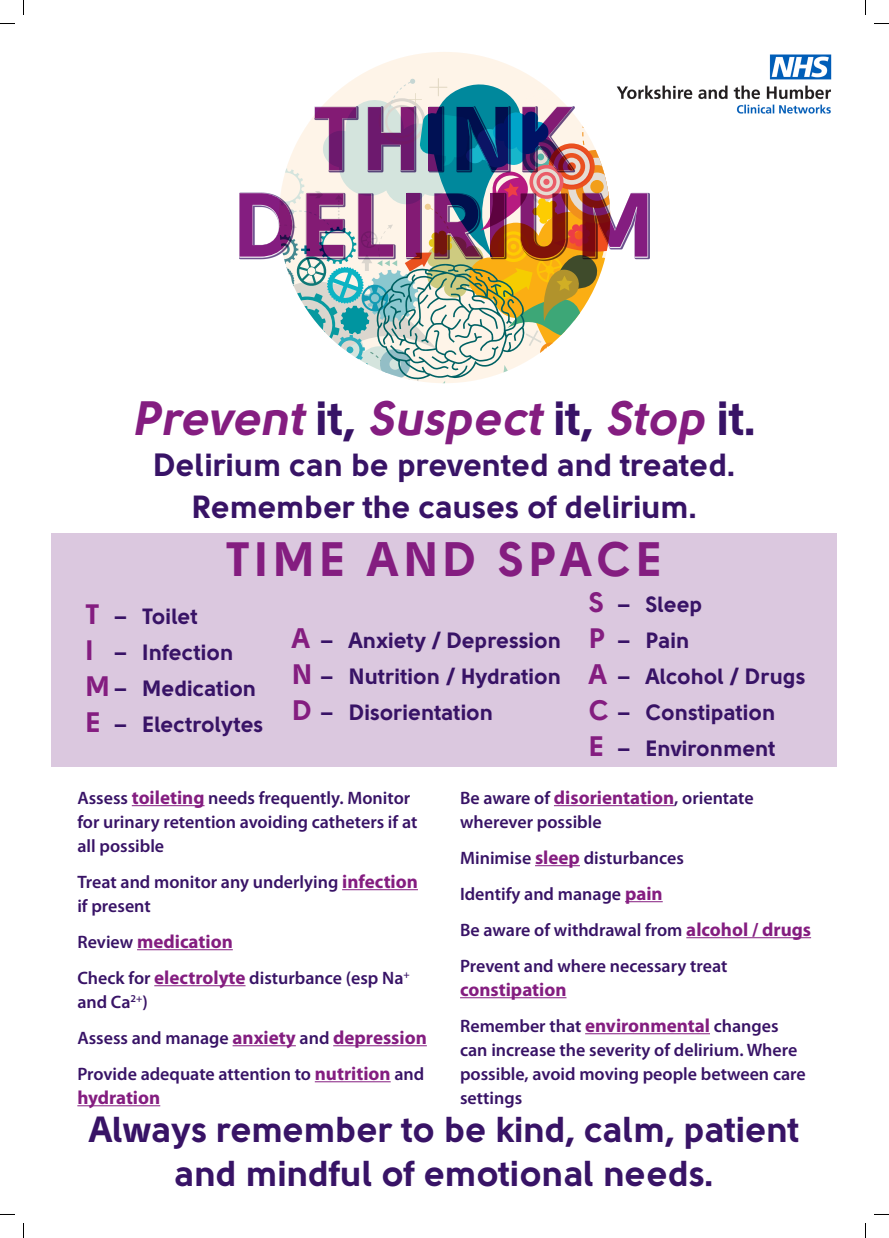
<style>
.page{position:relative;width:889px;height:1238px;background:#fff}
.page>*{position:absolute;margin:0;border:0;box-sizing:border-box;transform-origin:0 0}
.t1{font:89.9px/86.3px "Solomon Sans Bold";letter-spacing:.04em;color:#841d80;text-align:center}
.Normal_wrd_4{font:48px "Solomon Sans Bold Italic";color:#841d80}
.Normal_wrd_4-2{font:48px "Solomon Sans Bold";letter-spacing:.095em;color:#841d80}
.Normal_wrd_4-3{font:36px "Solomon Sans Bold";color:#381366}
.Normal_wrd_4-4{font:32px "Solomon Sans Bold";color:#381366}
.t2{font:22px "Solomon Sans Bold";letter-spacing:.005em;color:#381366}
.t3{font:700 19px "Myriad Pro";color:#841d80}
.t4{font:600 18px/24px "Myriad Pro";color:#381366}
.s1{font-family:"Solomon Sans Bold";color:#381366}
.s2{font-size:28px;color:#841d80}
.s3{font-weight:700;font-size:19px;color:#841d80}
.s4{font-weight:600;font-size:18px;color:#381366}
</style>
<div class="page">
<img style="left:616px;top:54px;width:216px;height:60px">
<hr style="left:132px;top:805px;width:73px;height:1px;background:#841d80">
<hr style="left:342px;top:889px;width:76px;height:1px;background:#841d80">
<hr style="left:137px;top:949px;width:96px;height:1px;background:#841d80">
<hr style="left:154px;top:985px;width:92px;height:1px;background:#841d80">
<hr style="left:233px;top:1045px;width:63px;height:1px;background:#841d80">
<hr style="left:333px;top:1045px;width:94px;height:1px;background:#841d80">
<hr style="left:315px;top:1081px;width:76px;height:1px;background:#841d80">
<hr style="left:77px;top:1105px;width:83px;height:1px;background:#841d80">
<hr style="left:554px;top:805px;width:120px;height:1px;background:#841d80">
<hr style="left:535px;top:865px;width:45px;height:1px;background:#841d80">
<hr style="left:625px;top:901px;width:38px;height:1px;background:#841d80">
<hr style="left:686px;top:937px;width:125px;height:1px;background:#841d80">
<hr style="left:460px;top:997px;width:106px;height:1px;background:#841d80">
<hr style="left:585px;top:1033px;width:125px;height:1px;background:#841d80">
<div style="left:52px;top:534px;width:785px;height:233px;background:#dbc8df"></div>
<svg style="left:279px;top:52px;width:331px;height:331px;background:#bac8ab"></svg>
<svg style="left:239px;top:106px;width:409px;height:153px"></svg>
<svg style="left:0;top:23px;width:15px;height:1px"></svg>
<svg style="left:874px;top:23px;width:15px;height:1px"></svg>
<svg style="left:0;top:1214px;width:15px;height:1px"></svg>
<svg style="left:874px;top:1214px;width:15px;height:1px"></svg>
<svg style="left:23px;top:0;width:1px;height:15px"></svg>
<svg style="left:23px;top:1223px;width:1px;height:15px"></svg>
<svg style="left:865px;top:0;width:1px;height:15px"></svg>
<svg style="left:865px;top:1223px;width:1px;height:15px"></svg>
<h1 class="t1" style="left:233px;top:95px;width:424px">THINK<br>DELIRIUM</h1>
<p class="Normal_wrd_4" style="left:132px;top:390px;width:626px">Prevent <span class="s1">it,</span> Suspect <span class="s1">it,</span> Stop <span class="s1">it.</span></p>
<p class="Normal_wrd_4-4" style="left:153px;top:445px;width:584px">Delirium can be prevented and treated.</p>
<p class="Normal_wrd_4-4" style="left:192px;top:487px;width:507px">Remember the causes of delirium.</p>
<p class="Normal_wrd_4-2" style="left:227px;top:530px;width:437px">TIME AND SPACE</p>
<p class="t2" style="left:589px;top:591px;width:115px"><span class="s2">S</span> – Sleep</p>
<p class="t2" style="left:589px;top:627px;width:102px"><span class="s2">P</span> – Pain</p>
<p class="t2" style="left:589px;top:663px;width:218px"><span class="s2">A</span> – Alcohol / Drugs</p>
<p class="t2" style="left:589px;top:699px;width:188px"><span class="s2">C</span> – Constipation</p>
<p class="t2" style="left:589px;top:735px;width:188px"><span class="s2">E</span> – Environment</p>
<p class="t2" style="left:86px;top:603px;width:113px"><span class="s2">T</span> – Toilet</p>
<p class="t2" style="left:86px;top:639px;width:149px"><span class="s2">I</span> – Infection</p>
<p class="t2" style="left:86px;top:675px;width:172px"><span class="s2">M</span> – Medication</p>
<p class="t2" style="left:86px;top:711px;width:179px"><span class="s2">E</span> – Electrolytes</p>
<p class="t2" style="left:292px;top:627px;width:271px"><span class="s2">A</span> – Anxiety / Depression</p>
<p class="t2" style="left:292px;top:663px;width:271px"><span class="s2">N</span> – Nutrition / Hydration</p>
<p class="t2" style="left:292px;top:699px;width:203px"><span class="s2">D</span> – Disorientation</p>
<p class="t4" style="left:77px;top:785px;width:342px">Assess <span class="s3">toileting</span> needs frequently. Monitor for urinary retention avoiding catheters if at all possible</p>
<p class="t4" style="left:77px;top:869px;width:342px">Treat and monitor any underlying <span class="s3">infection </span>if present</p>
<p class="t3" style="left:77px;top:929px;width:157px"><span class="s4">Review</span> medication</p>
<p class="t4" style="left:77px;top:965px;width:334px">Check for <span class="s3">electrolyte</span> disturbance (esp Na<sup>+ </sup>and Ca<sup>2+</sup>)</p>
<p class="t4" style="left:77px;top:1025px;width:351px">Assess and manage <span class="s3">anxiety</span> and <span class="s3">depression</span></p>
<p class="t4" style="left:77px;top:1061px;width:348px">Provide adequate attention to <span class="s3">nutrition</span> and</p>
<p class="t3" style="left:77px;top:1085px;width:84px">hydration</p>
<p class="t4" style="left:460px;top:785px;width:295px">Be aware of <span class="s3">disorientation</span>, orientate wherever possible</p>
<p class="t4" style="left:460px;top:845px;width:225px">Minimise <span class="s3">sleep</span> disturbances</p>
<p class="t4" style="left:460px;top:881px;width:204px">Identify and manage <span class="s3">pain</span></p>
<p class="t4" style="left:460px;top:917px;width:352px">Be aware of withdrawal from <span class="s3">alcohol / drugs</span></p>
<p class="t4" style="left:460px;top:953px;width:269px">Prevent and where necessary treat</p>
<p class="t3" style="left:460px;top:977px;width:108px">constipation</p>
<p class="t4" style="left:460px;top:1013px;width:347px">Remember that <span class="s3">environmental</span> changes can increase the severity of delirium. Where possible, avoid moving people between care settings</p>
<p class="Normal_wrd_4-3" style="left:90px;top:1108px;width:711px">Always remember to be kind, calm, patient</p>
<p class="Normal_wrd_4-3" style="left:175px;top:1152px;width:541px">and mindful of emotional needs.</p>
</div>
